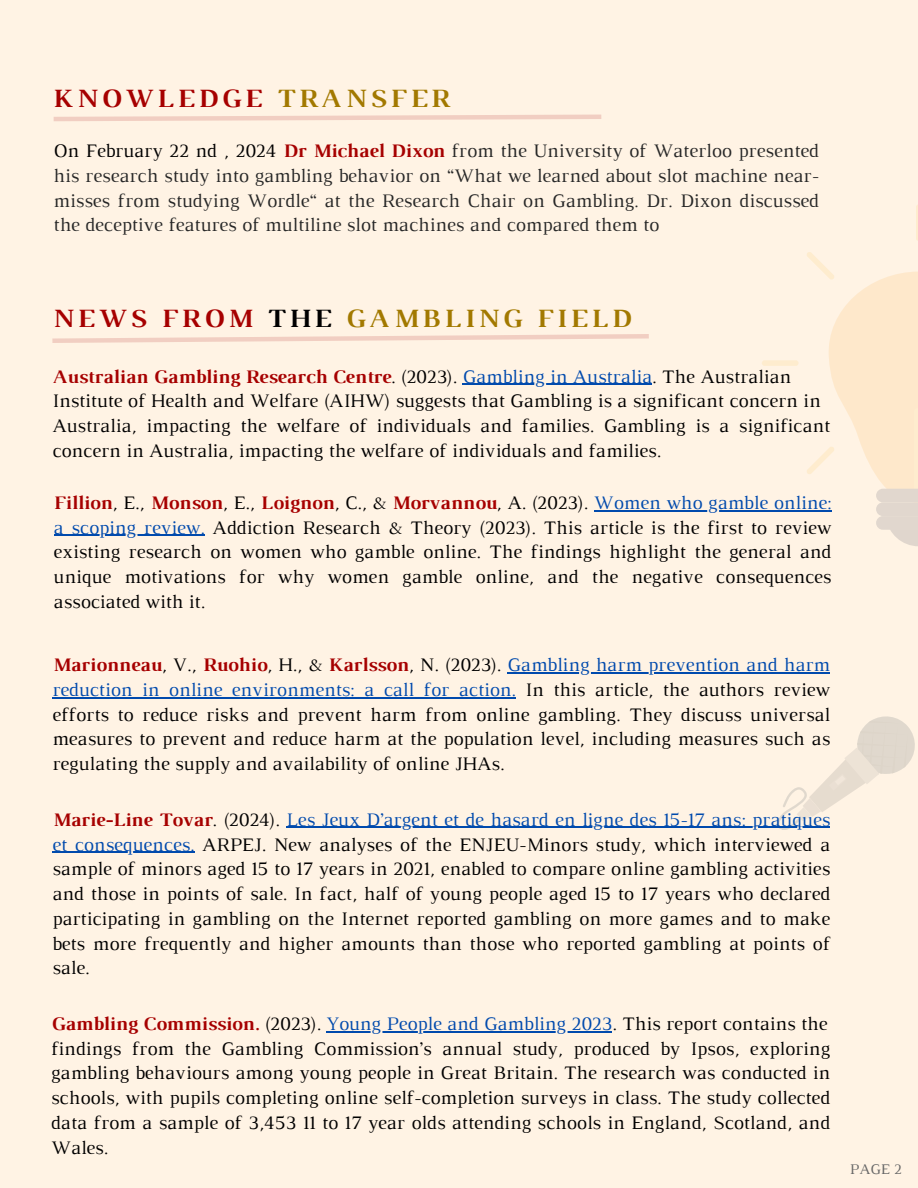
<style>
.page{position:relative;width:918px;height:1188px;background:#fff3e4}
.page>*{position:absolute;margin:0;border:0;box-sizing:border-box;transform-origin:0 0}
.t1{font:700 26.85px "Luthier";letter-spacing:.14em;color:#a27900}
.t2{font:700 26.85px "Luthier";letter-spacing:.14em;color:#a60000}
.t3{font:19.5px/24.8px "Luthier";color:#000;text-align:justify}
.t4{font:19.5px/24.8px "Luthier";color:#272727;text-align:justify}
.t5{font:15px "Luthier";color:#666}
.s1{color:#a27900}
.s2{color:#000}
.s3{font-weight:700;color:#a60000}
.s4{color:#a60000}
.s5{color:#004aad}
</style>
<div class="page">
<hr style="left:463px;top:384px;width:189px;height:1px;background:#004aad">
<svg style="left:916px;top:205px;width:2px;height:36px"></svg>
<div style="left:762px;top:360px;width:37px;height:6px;background:#feecce;border-radius:2px"></div>
<svg style="left:806px;top:252px;width:112px;height:294px"></svg>
<svg style="left:774px;top:716px;width:141px;height:114px"></svg>
<svg style="left:52px;top:334px;width:597px;height:9px"></svg>
<svg style="left:53px;top:114px;width:549px;height:7px"></svg>
<hr style="left:594px;top:510px;width:237px;height:1px;background:#004aad">
<svg style="left:54px;top:535px;width:17px;height:1px"></svg>
<hr style="left:71px;top:535px;width:134px;height:1px;background:#004aad">
<hr style="left:508px;top:672px;width:322px;height:1px;background:#004aad">
<hr style="left:52px;top:697px;width:464px;height:1px;background:#004aad">
<hr style="left:286px;top:827px;width:544px;height:1px;background:#004aad">
<svg style="left:52px;top:852px;width:23px;height:1px"></svg>
<hr style="left:75px;top:852px;width:120px;height:1px;background:#004aad">
<hr style="left:327px;top:1031px;width:285px;height:1px;background:#004aad">
<h1 class="t2" style="left:53px;top:89px;width:398px">KNOWLEDGE <span class="s1">TRANSFER</span></h1>
<p class="t4" style="left:54px;top:140px;width:767px"><span class="s2">On February 22 nd , 2024</span> <span class="s3">Dr Michael Dixon</span> from the University of Waterloo presented his research study into gambling behavior on “What we learned about slot machine near&shy;misses from studying Wordle“ at the Research Chair on Gambling. Dr. Dixon discussed the deceptive features of multiline slot machines and compared them to</p>
<h1 class="t1" style="left:52px;top:308px;width:580px"><span class="s4">NEWS FROM</span> <span class="s2">THE</span> GAMBLING FIELD</h1>
<p class="t3" style="left:52px;top:365px;width:779px;text-align:left"><span class="s3">Australian Gambling Research Centre</span>. (2023). <span class="s5">Gambling in Australia</span>. The Australian Institute of Health and Welfare (AIHW) suggests that Gambling is a significant concern in Australia, impacting the welfare of individuals and families. Gambling is a significant concern in Australia, impacting the welfare of individuals and families.</p>
<p class="t3" style="left:54px;top:492px;width:779px"><span class="s3">Fillion</span>, E., <span class="s3">Monson</span>, E., <span class="s3">Loignon</span>, C., &amp; <span class="s3">Morvannou</span>, A. (2023). <span class="s5">Women who gamble online: a scoping review.</span> Addiction Research &amp; Theory (2023). This article is the first to review existing research on women who gamble online. The findings highlight the general and unique motivations for why women gamble online, and the negative consequences associated with it.</p>
<p class="t3" style="left:52px;top:654px;width:779px"><span class="s3">Marionneau</span>, V., <span class="s3">Ruohio</span>, H., &amp; <span class="s3">Karlsson</span>, N. (2023). <span class="s5">Gambling harm prevention and harm reduction in online environments: a call for action.</span> In this article, the authors review efforts to reduce risks and prevent harm from online gambling. They discuss universal measures to prevent and reduce harm at the population level, including measures such as regulating the supply and availability of online JHAs.</p>
<p class="t3" style="left:52px;top:809px;width:779px"><span class="s3">Marie-Line Tovar</span>. (2024). <span class="s5">Les Jeux D’argent et de hasard en ligne des 15-17 ans: pratiques et consequences.</span> ARPEJ. New analyses of the ENJEU-Minors study, which interviewed a sample of minors aged 15 to 17 years in 2021, enabled to compare online gambling activities and those in points of sale. In fact, half of young people aged 15 to 17 years who declared participating in gambling on the Internet reported gambling on more games and to make bets more frequently and higher amounts than those who reported gambling at points of sale.</p>
<p class="t3" style="left:51px;top:1013px;width:781px;text-align:left"><span class="s3">Gambling Commission.</span> (2023). <span class="s5">Young People and Gambling 2023</span>. This report contains the findings from the Gambling Commission’s annual study, produced by Ipsos, exploring gambling behaviours among young people in Great Britain. The research was conducted in schools, with pupils completing online self-completion surveys in class. The study collected data from a sample of 3,453 11 to 17 year olds attending schools in England, Scotland, and Wales.</p>
<p class="t5" style="left:850px;top:1163px;width:53px">PAGE 2</p>
</div>
